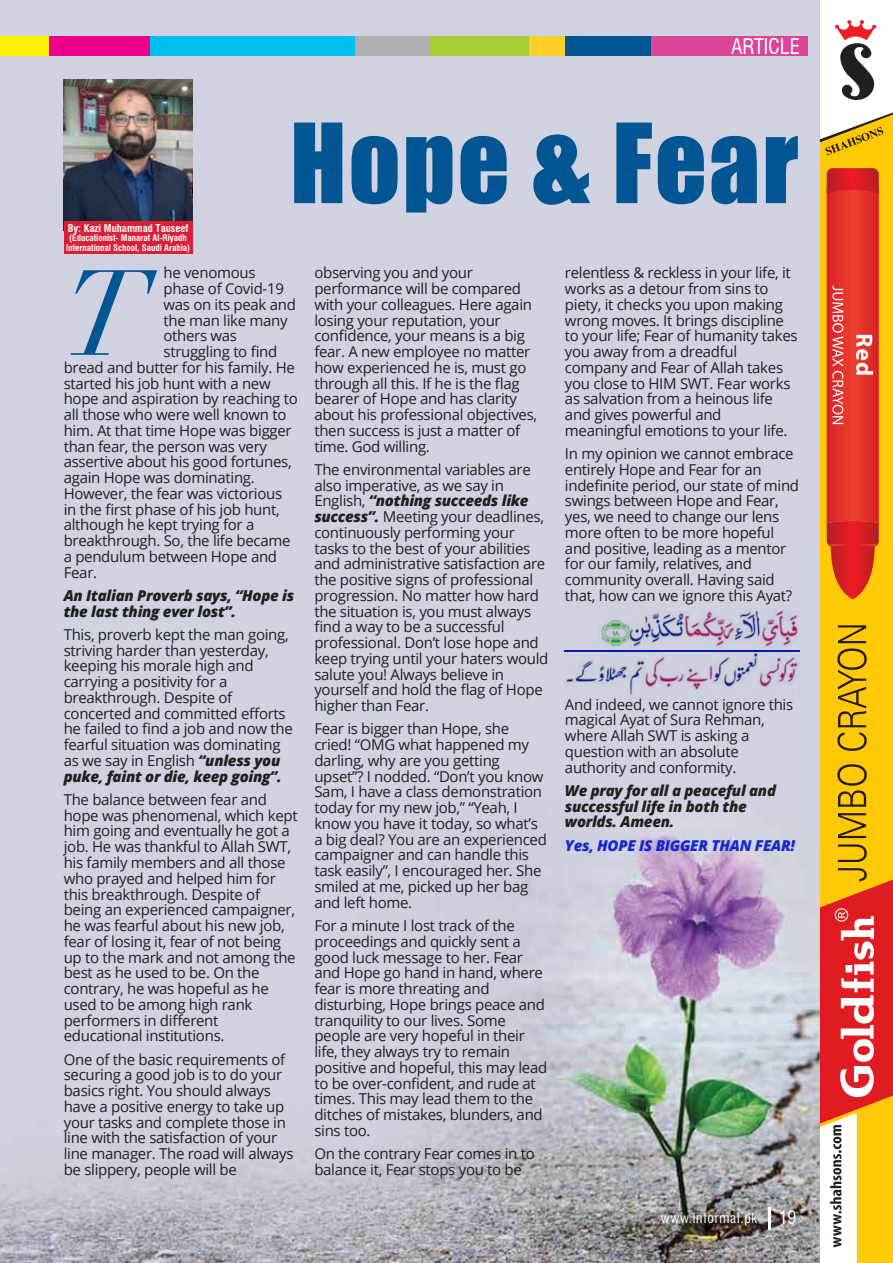
<style>
.page{position:relative;width:893px;height:1263px;background:#fff}
.page>*{position:absolute;margin:0;border:0;box-sizing:border-box;transform-origin:0 0}
.t1{font:italic 118.8px "Didot LT Std";color:#015593}
.t2{font:101.85px "Impact";letter-spacing:.02em;color:#015593}
.t3{font:condensed 21px "Swiss 721 BT";letter-spacing:-.01em;color:#fff}
.t4{font:15px/15.8px "Open Sans";letter-spacing:-.02em;color:#231f20}
.t5{font:italic 800 15px/15.8px "Open Sans";letter-spacing:-.02em;color:#231f20}
.t6{font:italic 800 15px "Open Sans";letter-spacing:-.02em;color:#1228cd}
.t7{font:condensed 13.5px "Swiss 721 BT";letter-spacing:.05em;color:#fff}
.t8{font:700 condensed 10.5px "Swiss 721 BT";color:#fff}
.t9{font:700 condensed 9px/9.9px "Swiss 721 BT";color:#fff;text-align:center}
.s1{font-weight:800;font-style:italic}
.s2{font-size:18px}
</style>
<div class="page">
<img style="left:0;top:0;width:820px;height:1263px">
<img style="left:564px;top:602px;width:235px;height:97px">
<hr style="left:564px;top:651px;width:235px;height:1px;background:#021aad">
<div style="left:820px;top:155px;width:73px;height:713px;background:#ffca05"></div>
<svg style="left:820px;top:20px;width:73px;height:135px"></svg>
<svg style="left:820px;top:868px;width:73px;height:395px"></svg>
<svg style="left:838px;top:844px;width:29px;height:18px"></svg>
<svg style="left:838px;top:813px;width:28px;height:25px"></svg>
<svg style="left:837px;top:764px;width:30px;height:43px"></svg>
<svg style="left:837px;top:625px;width:30px;height:126px;background:#ca9f03"></svg>
<svg style="left:827px;top:168px;width:52px;height:431px;background:#e23c2f"></svg>
<hr style="left:769px;top:1207px;width:2px;height:23px;background:#fff">
<div style="left:46px;top:36px;width:105px;height:20px;background:#eb008b"></div>
<div style="left:0;top:36px;width:49px;height:20px;background:#fff100"></div>
<div style="left:528px;top:36px;width:65px;height:20px;background:#ffd029"></div>
<div style="left:430px;top:36px;width:98px;height:20px;background:#a7ce38"></div>
<div style="left:355px;top:36px;width:75px;height:20px;background:#adafb1"></div>
<div style="left:151px;top:36px;width:204px;height:20px;background:#00c0f2"></div>
<div style="left:565px;top:36px;width:127px;height:20px;background:#015593"></div>
<div style="left:651px;top:36px;width:156px;height:20px;background:#dc4497"></div>
<img style="left:64px;top:80px;width:129px;height:141px">
<div style="left:64px;top:221px;width:129px;height:33px;background:#da2037"></div>
<h3 class="t3" style="left:731px;top:34px;width:70px">ARTICLE</h3>
<p class="t8" style="left:68px;top:222px;width:122px">By: Kazi Muhammad Tauseef</p>
<p class="t9" style="left:66px;top:233px;width:126px">(Educationist- Manarat Al-Riyadh<br>International School, Saudi Arabia)</p>
<h2 class="t2" style="left:290px;top:84px;width:510px">Hope &amp; Fear</h2>
<p class="t4" style="left:163px;top:265px;width:94px">he venomous</p>
<p class="t4" style="left:163px;top:280px;width:122px">phase of Covid-19</p>
<p class="t4" style="left:163px;top:296px;width:134px">was on its peak and</p>
<p class="t4" style="left:163px;top:312px;width:126px">the man like many</p>
<p class="t4" style="left:163px;top:328px;width:75px">others was</p>
<p class="t4" style="left:163px;top:343px;width:115px">struggling to find</p>
<p class="t4" style="left:64px;top:359px;width:233px">bread and butter for his family. He</p>
<p class="t4" style="left:64px;top:375px;width:208px">started his job hunt with a new</p>
<p class="t4" style="left:64px;top:391px;width:236px">hope and aspiration by reaching to</p>
<p class="t4" style="left:64px;top:406px;width:224px">all those who were well known to</p>
<p class="t4" style="left:64px;top:422px;width:229px">him. At that time Hope was bigger</p>
<p class="t4" style="left:64px;top:438px;width:205px">than fear, the person was very</p>
<p class="t4" style="left:64px;top:454px;width:229px">assertive about his good fortunes,</p>
<p class="t4" style="left:64px;top:469px;width:193px">again Hope was dominating.</p>
<p class="t4" style="left:64px;top:485px;width:220px">However, the fear was victorious</p>
<p class="t4" style="left:64px;top:501px;width:218px">in the first phase of his job hunt,</p>
<p class="t4" style="left:64px;top:517px;width:192px">although he kept trying for a</p>
<p class="t4" style="left:64px;top:532px;width:228px">breakthrough. So, the life became</p>
<p class="t4" style="left:64px;top:548px;width:215px">a pendulum between Hope and</p>
<p class="t4" style="left:64px;top:564px;width:35px">Fear.</p>
<p class="t5" style="left:64px;top:587px;width:232px">An Italian Proverb says, “Hope is the last thing ever lost”.</p>
<p class="t4" style="left:64px;top:626px;width:231px">This, proverb kept the man going, striving harder than yesterday, keeping his morale high and carrying a positivity for a breakthrough. Despite of concerted and committed efforts he failed to find a job and now the fearful situation was dominating as we say in English <span class="s1">“unless you puke, faint or die, keep going”.</span></p>
<p class="t4" style="left:64px;top:791px;width:235px">The balance between fear and hope was phenomenal, which kept him going and eventually he got a job. He was thankful to Allah SWT, his family members and all those who prayed and helped him for this breakthrough. Despite of being an experienced campaigner, he was fearful about his new job, fear of losing it, fear of not being up to the mark and not among the best as he used to be. On the contrary, he was hopeful as he used to be among high rank performers in different educational institutions.</p>
<p class="t4" style="left:64px;top:1051px;width:231px">One of the basic requirements of securing a good job is to do your basics right. You should always have a positive energy to take up your tasks and complete those in line with the satisfaction of your line manager. The road will always be slippery, people will be</p>
<h1 class="t1" style="left:64px;top:243px;width:85px">T</h1>
<p class="t4" style="left:314px;top:265px;width:224px">observing you and your performance will be compared with your colleagues. Here again losing your reputation, your confidence, your means is a big fear. A new employee no matter how experienced he is, must go through all this. If he is the flag bearer of Hope and has clarity about his professional objectives, then success is just a matter of time. God willing.</p>
<p class="t4" style="left:314px;top:461px;width:236px">The environmental variables are also imperative, as we say in<br>English, <span class="s1">“nothing succeeds like success”.</span> Meeting your deadlines, continuously performing your tasks to the best of your abilities and administrative satisfaction are the positive signs of professional progression. No matter how hard the situation is, you must always find a way to be a successful professional. Don’t lose hope and keep trying until your haters would salute you! Always believe in yourself and hold the flag of Hope higher than Fear.</p>
<p class="t4" style="left:314px;top:721px;width:234px">Fear is bigger than Hope, she cried! “OMG what happened my darling, why are you getting upset”? I nodded. “Don’t you know<br>Sam, I have a class demonstration today for my new job,” “Yeah, I know you have it today, so what’s a big deal? You are an experienced campaigner and can handle this task easily”, I encouraged her. She smiled at me, picked up her bag and left home.</p>
<p class="t4" style="left:314px;top:917px;width:234px">For a minute I lost track of the proceedings and quickly sent a good luck message to her. Fear and Hope go hand in hand, where fear is more threating and disturbing, Hope brings peace and tranquility to our lives. Some people are very hopeful in their life, they always try to remain positive and hopeful, this may lead to be over-confident, and rude at times. This may lead them to the ditches of mistakes, blunders, and sins too.</p>
<p class="t4" style="left:314px;top:1145px;width:222px">On the contrary Fear comes in to balance it, Fear stops you to be</p>
<p class="t4" style="left:565px;top:265px;width:234px">relentless &amp; reckless in your life, it works as a detour from sins to piety, it checks you upon making wrong moves. It brings discipline to your life; Fear of humanity takes you away from a dreadful company and Fear of Allah takes you close to HIM SWT. Fear works as salvation from a heinous life and gives powerful and meaningful emotions to your life.</p>
<p class="t4" style="left:565px;top:445px;width:236px">In my opinion we cannot embrace entirely Hope and Fear for an indefinite period, our state of mind swings between Hope and Fear, yes, we need to change our lens more often to be more hopeful and positive, leading as a mentor for our family, relatives, and community overall. Having said that, how can we ignore this Ayat?</p>
<p class="t4" style="left:565px;top:696px;width:230px">And indeed, we cannot ignore this magical Ayat of Sura Rehman, where Allah SWT is asking a question with an absolute authority and conformity.</p>
<p class="t5" style="left:565px;top:782px;width:213px">We pray for all a peaceful and successful life in both the worlds. Ameen.</p>
<p class="t6" style="left:565px;top:834px;width:232px">Yes, HOPE IS BIGGER THAN FEAR!</p>
<p class="t7" style="left:661px;top:1210px;width:137px">www.informal.pk <span class="s2">19</span></p>
</div>
